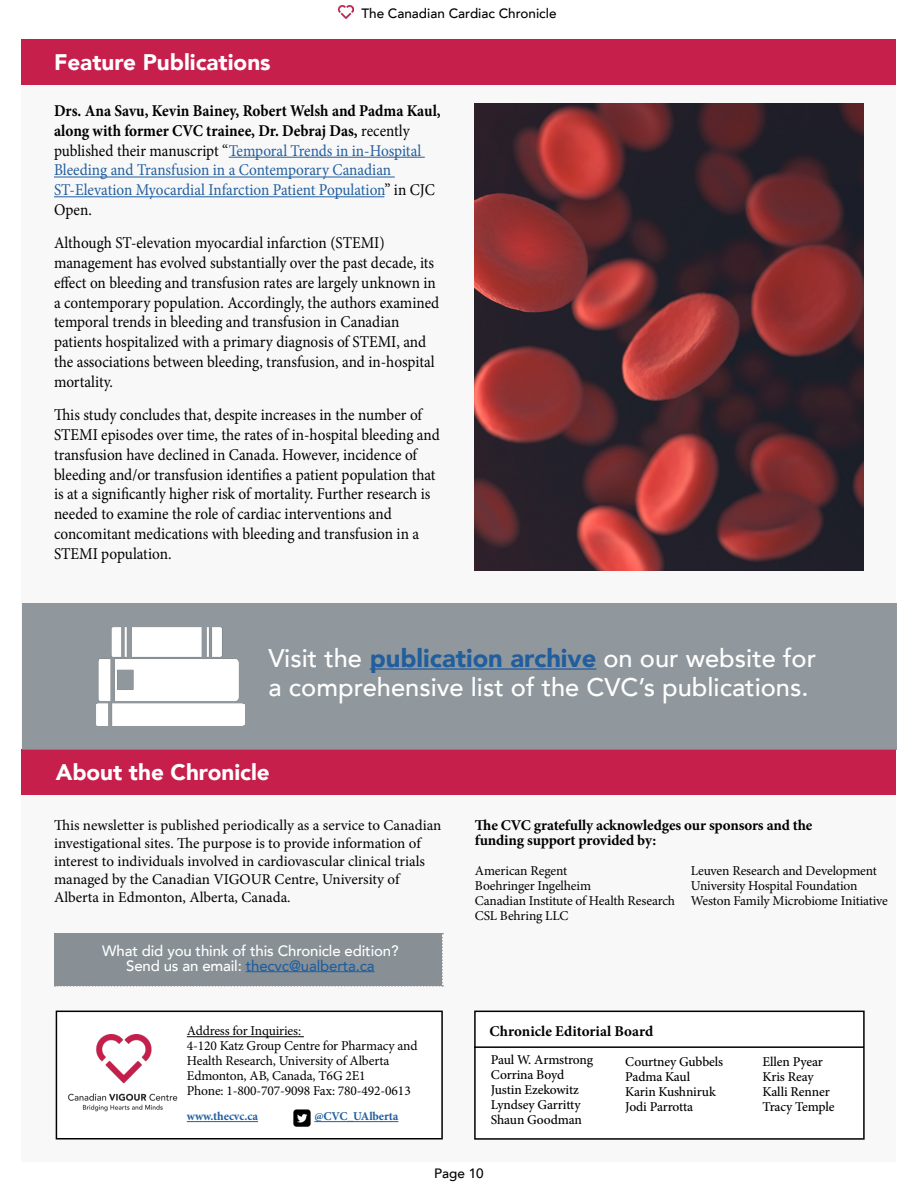
<style>
.page{position:relative;width:918px;height:1188px;background:#fff}
.page>*{position:absolute;margin:0;border:0;box-sizing:border-box;transform-origin:0 0}
.t1{font:500 25.5px/28.5px "Avenir LT";color:#fff}
.t2{font:900 22.5px "Avenir LT";color:#fff}
.t3{font:16.5px/19.8px "Minion Pro";color:#000;scale:.92 1}
.t4{font:16.5px/19.8px "Minion Pro";color:#215e9e;scale:.92 1}
.t5{font:15px/18px "Minion Pro";color:#000}
.t6{font:700 15px/15px "Minion Pro";letter-spacing:-.01em;color:#000}
.t7{font:500 15px/15px "Avenir LT";letter-spacing:-.01em;color:#fff;text-align:center}
.t8{font:13.5px/15px "Minion Pro";letter-spacing:-.01em;color:#000}
.t9{font:500 13.5px/15px "Minion Pro";letter-spacing:-.01em;color:#000}
.t10{font:500 13.5px "Avenir LT";color:#000}
.t11{font:700 12px "Minion Pro";letter-spacing:-.01em;color:#215e9e}
.s1{font-weight:700;color:#000}
.s2{color:#000}
.s3{font-weight:900;color:#215e9e}
.s4{color:#215e9e}
</style>
<div class="page">
<div style="left:22px;top:85px;width:874px;height:1077px;background:#f8f8f9"></div>
<div style="left:22px;top:750px;width:874px;height:45px;background:#c61f4c"></div>
<div style="left:475px;top:1011px;width:389px;height:128px;background:#fff"></div>
<div style="left:474px;top:1011px;width:391px;height:129px;border:2px solid #000"></div>
<hr style="left:474px;top:1046px;width:390px;height:2px;background:#000">
<div style="left:56px;top:1011px;width:386px;height:128px;background:#fff"></div>
<div style="left:56px;top:1011px;width:387px;height:129px;border:2px solid #000"></div>
<hr style="left:187px;top:1036px;width:117px;height:1px;background:#000">
<img style="left:68px;top:1035px;width:109px;height:76px">
<img style="left:293px;top:1109px;width:18px;height:18px">
<hr style="left:187px;top:1121px;width:71px;height:1px;background:#215e9e">
<hr style="left:314px;top:1121px;width:84px;height:1px;background:#215e9e">
<div style="left:54px;top:933px;width:389px;height:54px;background:#889095"></div>
<hr style="left:246px;top:971px;width:129px;height:1px;background:#215e9e">
<div style="left:22px;top:603px;width:874px;height:147px;background:#90989d"></div>
<hr style="left:370px;top:668px;width:226px;height:2px;background:#215e9e">
<img style="left:97px;top:627px;width:148px;height:98px">
<img style="left:475px;top:104px;width:389px;height:467px">
<hr style="left:229px;top:157px;width:196px;height:1px;background:#215e9e">
<hr style="left:54px;top:177px;width:341px;height:1px;background:#215e9e">
<hr style="left:54px;top:196px;width:330px;height:1px;background:#215e9e">
<div style="left:22px;top:40px;width:874px;height:45px;background:#c61f4c"></div>
<img style="left:338px;top:5px;width:16px;height:14px">
<h2 class="t2" style="left:54px;top:48px;width:218px">Feature Publications</h2>
<p class="t10" style="left:361px;top:5px;width:197px">The Canadian Cardiac Chronicle</p>
<p class="t4" style="left:54px;top:101px;width:422px"><span class="s1">Drs. Ana Savu, Kevin Bainey, Robert Welsh and Padma Kaul, along with former CVC trainee, Dr. Debraj Das,</span> <span class="s2">recently published their manuscript “</span>Temporal Trends in in-Hospital Bleeding and Transfusion in a Contemporary Canadian ST-Elevation Myocardial Infarction Patient Population<span class="s2">” in CJC Open.</span></p>
<p class="t3" style="left:54px;top:233px;width:420px">Although ST-elevation myocardial infarction (STEMI) management has evolved substantially over the past decade, its effect on bleeding and transfusion rates are largely unknown in a contemporary population. Accordingly, the authors examined temporal trends in bleeding and transfusion in Canadian patients hospitalized with a primary diagnosis of STEMI, and the associations between bleeding, transfusion, and in-hospital mortality.</p>
<p class="t3" style="left:54px;top:405px;width:421px">This study concludes that, despite increases in the number of STEMI episodes over time, the rates of in-hospital bleeding and transfusion have declined in Canada. However, incidence of bleeding and/or transfusion identifies a patient population that is at a significantly higher risk of mortality. Further research is needed to examine the role of cardiac interventions and concomitant medications with bleeding and transfusion in a STEMI population.</p>
<h1 class="t1" style="left:269px;top:645px;width:549px">Visit the <span class="s3">publication archive</span> on our website for a comprehensive list of the CVC’s publications.</h1>
<h2 class="t2" style="left:56px;top:759px;width:216px">About the Chronicle</h2>
<p class="t5" style="left:54px;top:816px;width:389px">This newsletter is published periodically as a service to Canadian investigational sites. The purpose is to provide information of interest to individuals involved in cardiovascular clinical trials managed by the Canadian VIGOUR Centre, University of Alberta in Edmonton, Alberta, Canada.</p>
<p class="t6" style="left:475px;top:817px;width:339px">The CVC gratefully acknowledges our sponsors and the funding support provided by:</p>
<p class="t8" style="left:475px;top:863px;width:202px">American Regent<br>Boehringer Ingelheim<br>Canadian Institute of Health Research<br>CSL Behring LLC</p>
<p class="t8" style="left:691px;top:863px;width:199px">Leuven Research and Development<br>University Hospital Foundation<br>Weston Family Microbiome Initiative</p>
<p class="t7" style="left:102px;top:943px;width:298px">What did you think of this Chronicle edition?<br>Send us an email: <span class="s4">thecvc@ualberta.ca</span></p>
<p class="t8" style="left:187px;top:1024px;width:232px">Address for Inquiries:<br>4-120 Katz Group Centre for Pharmacy and Health Research, University of Alberta Edmonton, AB, Canada, T6G 2E1<br>Phone: 1-800-707-9098 Fax: 780-492-0613</p>
<p class="t11" style="left:187px;top:1108px;width:73px">www.thecvc.ca</p>
<p class="t11" style="left:314px;top:1108px;width:86px">@CVC_UAlberta</p>
<p class="t6" style="left:490px;top:1024px;width:165px">Chronicle Editorial Board</p>
<p class="t9" style="left:491px;top:1053px;width:104px">Paul W. Armstrong<br>Corrina Boyd<br>Justin Ezekowitz<br>Lyndsey Garritty<br>Shaun Goodman</p>
<p class="t9" style="left:763px;top:1055px;width:74px">Ellen Pyear<br>Kris Reay<br>Kalli Renner<br>Tracy Temple</p>
<p class="t9" style="left:625px;top:1054px;width:99px">Courtney Gubbels<br>Padma Kaul<br>Karin Kushniruk<br>Jodi Parrotta</p>
<p class="t10" style="left:434px;top:1166px;width:51px">Page 10</p>
</div>
